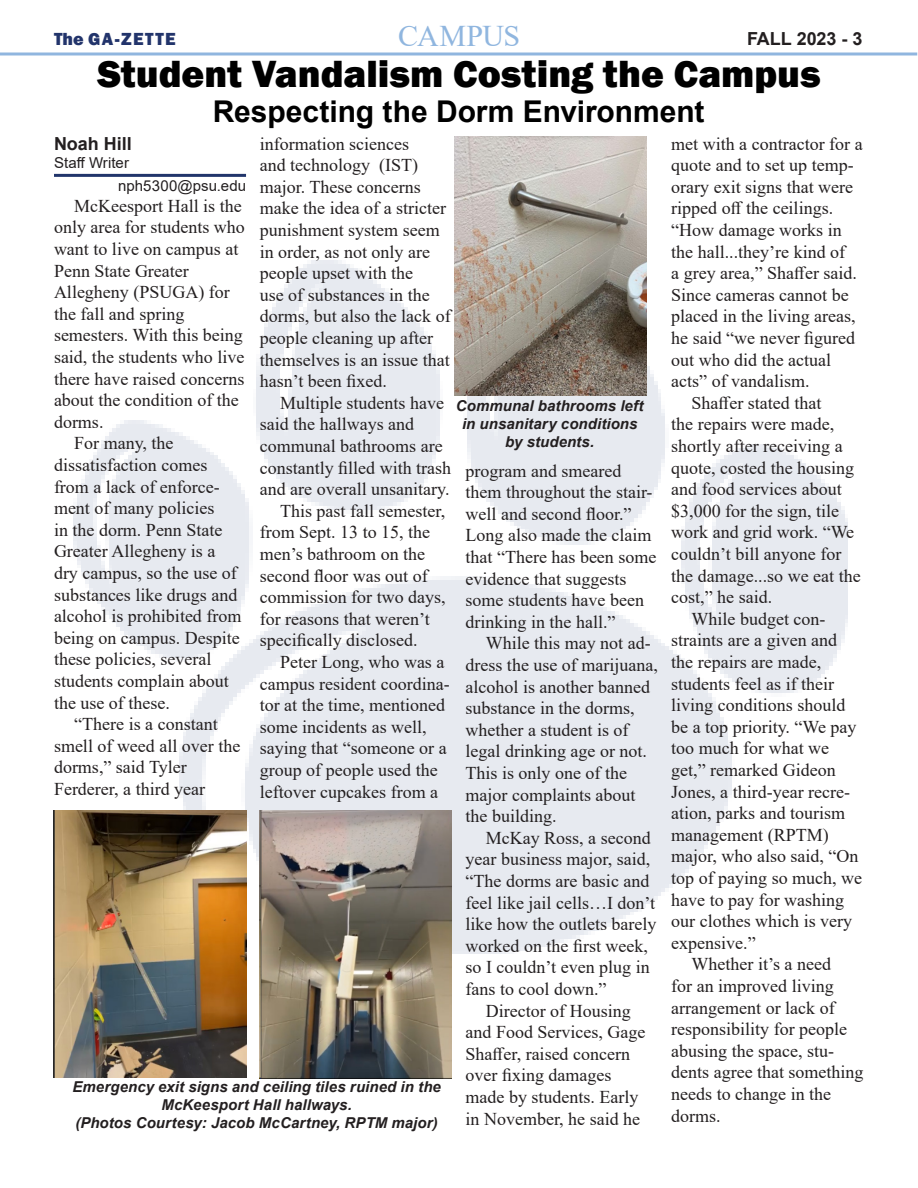
<style>
.page{position:relative;width:918px;height:1188px;background:#fff}
.page>*{position:absolute;margin:0;border:0;box-sizing:border-box;transform-origin:0 0}
.t1{font:800 39px "Franklin Gothic";color:#000}
.t2{font:700 30px "Arial";letter-spacing:-.005em;color:#000}
.t3{font:30px "Times New Roman";letter-spacing:-.025em;color:#90b6df}
.t4{font:18px/21.6px "Times New Roman";color:#231f20}
.t5{font:700 18px "Arial";letter-spacing:-.005em;color:#231f20}
.t6{font:800 18px "Franklin Gothic";letter-spacing:.07em;color:#22346b}
.t7{font:italic 700 15px/18px "Arial";letter-spacing:.005em;color:#231f20;text-align:center}
.t8{font:15px "Arial";letter-spacing:.005em;color:#231f20}
</style>
<div class="page">
<img style="left:73px;top:260px;width:775px;height:707px">
<hr style="left:54px;top:174px;width:192px;height:3px;background:#21356b">
<svg style="left:0;top:52px;width:917px;height:4px;background:#abc8e6"></svg>
<img style="left:54px;top:810px;width:192px;height:268px">
<img style="left:454px;top:137px;width:193px;height:259px">
<img style="left:260px;top:810px;width:192px;height:268px">
<p class="t3" style="left:398px;top:15px;width:123px">CAMPUS</p>
<p class="t6" style="left:54px;top:27px;width:123px">The GA-ZETTE</p>
<p class="t5" style="left:747px;top:26px;width:117px">FALL 2023 - 3</p>
<p class="t1" style="left:97px;top:49px;width:725px">Student Vandalism Costing the Campus</p>
<p class="t2" style="left:213px;top:91px;width:493px">Respecting the Dorm Environment</p>
<p class="t4" style="left:260px;top:132px;width:192px">information sciences<br>and technology (IST) major. These concerns make the idea of a stricter punishment system seem in order, as not only are people upset with the<br>use of substances in the dorms, but also the lack of people cleaning up after themselves is an issue that hasn’t been fixed.</p>
<p class="t4" style="left:260px;top:391px;width:193px;text-indent:20px">Multiple students have said the hallways and communal bathrooms are constantly filled with trash and are overall unsanitary.</p>
<p class="t4" style="left:260px;top:499px;width:187px;text-indent:20px">This past fall semester, from Sept. 13 to 15, the men’s bathroom on the second floor was out of commission for two days, for reasons that weren’t specifically disclosed.</p>
<p class="t4" style="left:260px;top:651px;width:191px;text-indent:20px">Peter Long, who was a campus resident coordina&shy;tor at the time, mentioned some incidents as well, saying that “someone or a group of people used the leftover cupcakes from a</p>
<p class="t5" style="left:54px;top:131px;width:79px">Noah Hill</p>
<p class="t8" style="left:54px;top:153px;width:77px">Staff Writer</p>
<p class="t8" style="left:118px;top:175px;width:129px">nph5300@psu.edu</p>
<p class="t4" style="left:54px;top:194px;width:192px;text-indent:20px">McKeesport Hall is the only area for students who want to live on campus at<br>Penn State Greater</p>
<p class="t4" style="left:54px;top:281px;width:177px">Allegheny (PSUGA) for the fall and spring</p>
<p class="t4" style="left:54px;top:324px;width:192px">semesters. With this being said, the students who live there have raised concerns about the condition of the dorms.</p>
<p class="t4" style="left:74px;top:432px;width:101px">For many, the</p>
<p class="t4" style="left:54px;top:454px;width:189px">dissatisfaction comes from a lack of enforce&shy;ment of many policies<br>in the dorm. Penn State<br>Greater Allegheny is a dry campus, so the use of substances like drugs and alcohol is prohibited from being on campus. Despite these policies, several students complain about the use of these.</p>
<p class="t4" style="left:54px;top:713px;width:188px;text-indent:20px">“There is a constant smell of weed all over the dorms,” said Tyler</p>
<p class="t4" style="left:54px;top:778px;width:153px">Ferderer, a third year</p>
<p class="t7" style="left:456px;top:398px;width:189px">Communal bathrooms left in unsanitary conditions by students.</p>
<p class="t4" style="left:466px;top:459px;width:192px">program and smeared them throughout the stair&shy;well and second floor.”<br>Long also made the claim that “There has been some evidence that suggests some students have been drinking in the hall.”</p>
<p class="t4" style="left:466px;top:632px;width:194px;text-indent:20px">While this may not ad&shy;dress the use of marijuana, alcohol is another banned substance in the dorms, whether a student is of legal drinking age or not.<br>This is only one of the major complaints about the building.</p>
<p class="t4" style="left:466px;top:826px;width:192px;text-indent:20px">McKay Ross, a second year business major, said, “The dorms are basic and feel like jail cells…I don’t like how the outlets barely worked on the first week, so I couldn’t even plug in fans to cool down.”</p>
<p class="t4" style="left:466px;top:999px;width:181px;text-indent:20px">Director of Housing and Food Services, Gage<br>Shaffer, raised concern over fixing damages made by students. Early in November, he said he</p>
<p class="t7" style="left:72px;top:1079px;width:370px">Emergency exit signs and ceiling tiles ruined in the<br>McKeesport Hall hallways.</p>
<p class="t7" style="left:75px;top:1115px;width:364px">(Photos Courtesy: Jacob McCartney, RPTM major)</p>
<p class="t4" style="left:671px;top:132px;width:193px">met with a contractor for a quote and to set up temp&shy;orary exit signs that were ripped off the ceilings. “How damage works in the hall...they’re kind of<br>a grey area,” Shaffer said.<br>Since cameras cannot be placed in the living areas, he said “we never figured out who did the actual acts” of vandalism.</p>
<p class="t4" style="left:671px;top:391px;width:191px;text-indent:20px">Shaffer stated that<br>the repairs were made, shortly after receiving a quote, costed the housing and food services about $3,000 for the sign, tile work and grid work. “We couldn’t bill anyone for the damage...so we eat the cost,” he said.</p>
<p class="t4" style="left:671px;top:607px;width:192px;text-indent:20px">While budget con&shy;straints are a given and the repairs are made, students feel as if their living conditions should be a top priority. “We pay too much for what we get,” remarked Gideon<br>Jones, a third-year recre&shy;ation, parks and tourism management (RPTM) major, who also said, “On top of paying so much, we have to pay for washing our clothes which is very expensive.”</p>
<p class="t4" style="left:671px;top:953px;width:194px;text-indent:20px">Whether it’s a need<br>for an improved living arrangement or lack of responsibility for people abusing the space, stu&shy;dents agree that something needs to change in the dorms.</p>
</div>
